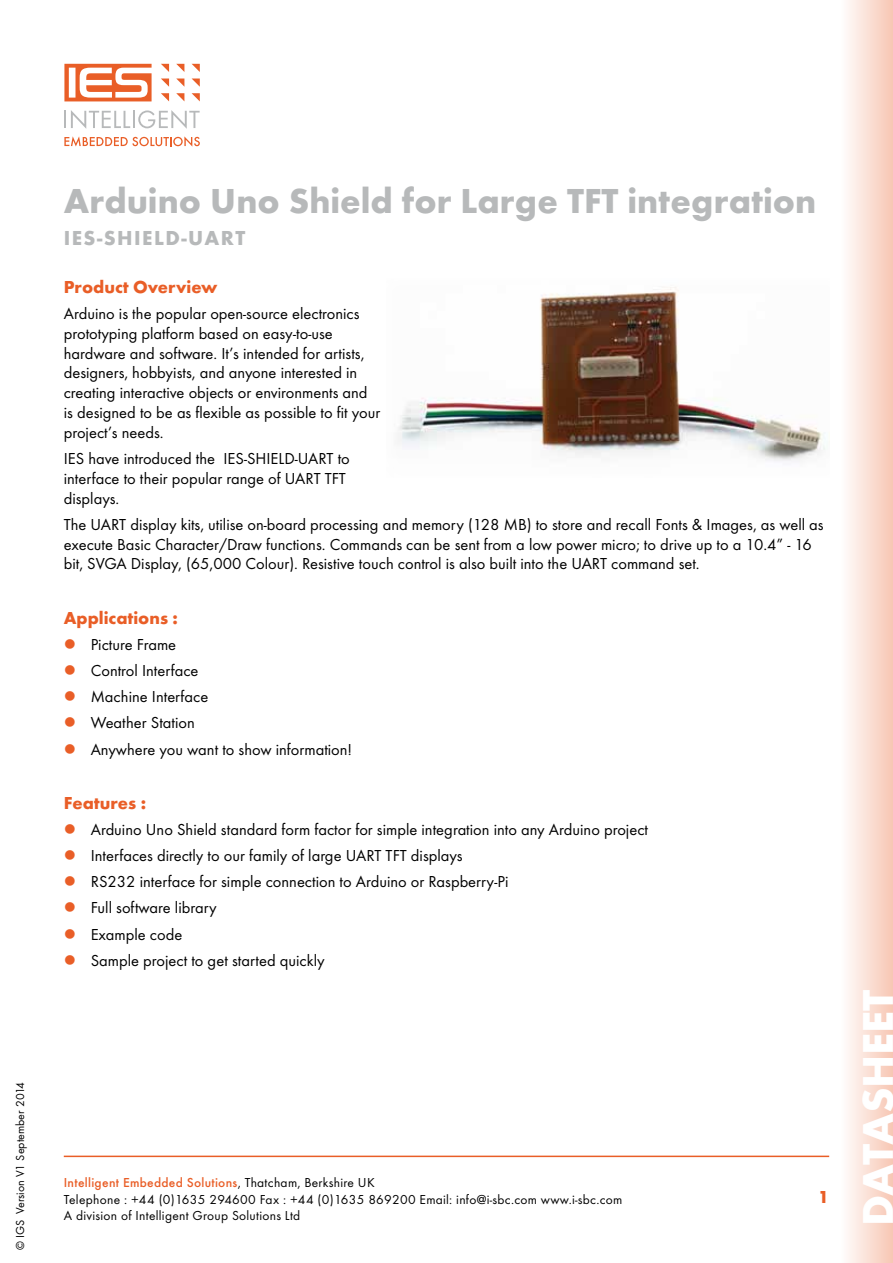
<style>
.page{position:relative;width:893px;height:1263px;background:#fff}
.page>*{position:absolute;margin:0;border:0;box-sizing:border-box;transform-origin:0 0}
.t1{font:700 45px "Futura T";color:#fff}
.t2{font:700 36px "Futura T";color:#b7b9ba}
.t3{font:700 21px "Futura T";letter-spacing:.07em;color:#b7b9ba}
.t4{font:700 18px "Futura T";color:#e95e27}
.t5{font:16.5px/19.8px "Futura T";color:#000}
.t6{font:13.5px/16.2px "Futura T";letter-spacing:.02em;color:#000}
.t7{font:12px "Futura T";color:#000}
.s1{font-weight:500;color:#e95e27}
</style>
<div class="page">
<div style="left:840px;top:0;width:53px;height:1263px;background:linear-gradient(to right,#fff,#f7c7b3)"></div>
<svg style="left:64px;top:110px;width:136px;height:19px"></svg>
<svg style="left:192px;top:93px;width:8px;height:8px"></svg>
<svg style="left:176px;top:93px;width:8px;height:8px"></svg>
<svg style="left:161px;top:93px;width:8px;height:8px"></svg>
<svg style="left:192px;top:79px;width:8px;height:8px"></svg>
<svg style="left:177px;top:79px;width:7px;height:7px"></svg>
<svg style="left:161px;top:79px;width:8px;height:8px"></svg>
<svg style="left:192px;top:64px;width:8px;height:8px"></svg>
<svg style="left:176px;top:64px;width:8px;height:8px"></svg>
<svg style="left:161px;top:64px;width:8px;height:8px"></svg>
<svg style="left:64px;top:64px;width:88px;height:37px"></svg>
<svg style="left:64px;top:136px;width:136px;height:11px"></svg>
<hr style="left:64px;top:1155px;width:765px;height:2px;background:#e95e27">
<img style="left:398px;top:287px;width:427px;height:175px">
<p class="t7" style="left:13px;top:1250px;width:170px;rotate:-90deg">© IGS Version V1 September 2014</p>
<h2 class="t2" style="left:64px;top:180px;width:754px">Arduino Uno Shield for Large TFT integration</h2>
<p class="t3" style="left:64px;top:226px;width:183px">IES-SHIELD-UART</p>
<p class="t4" style="left:64px;top:276px;width:155px">Product Overview</p>
<p class="t5" style="left:64px;top:303px;width:318px">Arduino is the popular open-source electronics prototyping platform based on easy-to-use hardware and software. It’s intended for artists, designers, hobbyists, and anyone interested in creating interactive objects or environments and is designed to be as flexible as possible to fit your project’s needs.</p>
<p class="t5" style="left:64px;top:448px;width:288px">IES have introduced the IES-SHIELD-UART to interface to their popular range of UART TFT displays.</p>
<p class="t5" style="left:64px;top:514px;width:761px">The UART display kits, utilise on-board processing and memory (128 MB) to store and recall Fonts &amp; Images, as well as execute Basic Character/Draw functions. Commands can be sent from a low power micro; to drive up to a 10.4” - 16 bit, SVGA Display, (65,000 Colour). Resistive touch control is also built into the UART command set.</p>
<p class="t4" style="left:64px;top:607px;width:116px">Applications :</p>
<p class="t5" style="left:91px;top:631px;width:263px;line-height:26.2px">Picture Frame<br>Control Interface<br>Machine Interface<br>Weather Station<br>Anywhere you want to show information!</p>
<p class="t4" style="left:64px;top:792px;width:84px">Features :</p>
<p class="t5" style="left:91px;top:816px;width:559px;line-height:26.2px">Arduino Uno Shield standard form factor for simple integration into any Arduino project Interfaces directly to our family of large UART TFT displays<br>RS232 interface for simple connection to Arduino or Raspberry-Pi<br>Full software library<br>Example code<br>Sample project to get started quickly</p>
<p class="t6" style="left:64px;top:1175px;width:560px"><span class="s1">Intelligent Embedded Solutions</span>, Thatcham, Berkshire UK<br>Telephone : +44 (0)1635 294600 Fax : +44 (0)1635 869200 Email: info@i-sbc.com www.i-sbc.com<br>A division of Intelligent Group Solutions Ltd</p>
<p class="t4" style="left:818px;top:1186px;width:12px">1</p>
<h1 class="t1" style="left:851px;top:1226px;width:238px;rotate:-90deg">DATASHEET</h1>
</div>
